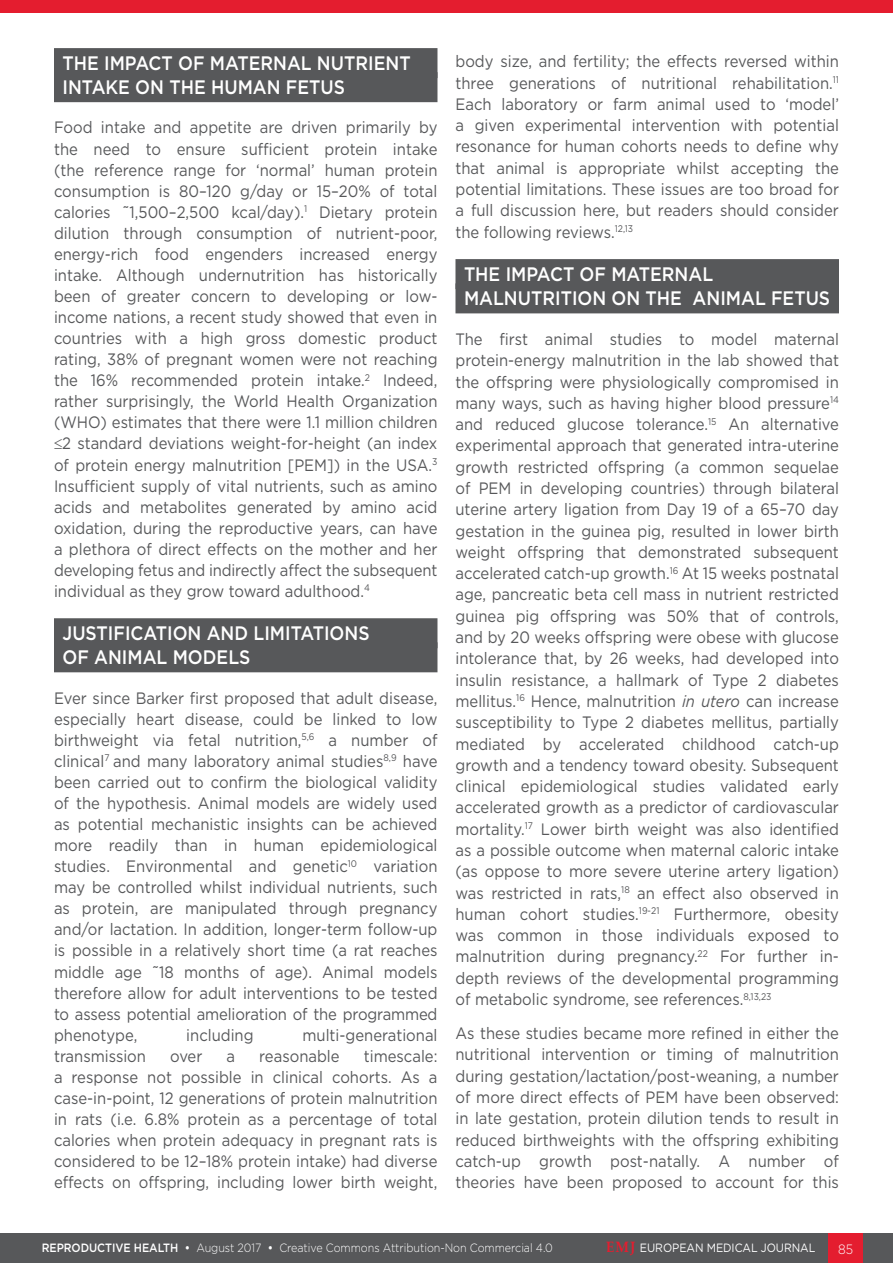
<style>
.page{position:relative;width:893px;height:1263px;background:#fff}
.page>*{position:absolute;margin:0;border:0;box-sizing:border-box;transform-origin:0 0}
._8__Heading_1{font:500 19.5px "Gotham";color:#fff;scale:.9 1}
._11__Main_text{font:16.5px/21.3px "Gotham";color:#57585a;text-align:justify;scale:.9 1}
.t1{font:300 13.5px "Gotham";color:#fff;scale:.9 1}
.t2{font:300 12px "Gotham";letter-spacing:-.005em;color:#fff;scale:.9 1}
.t3{font:12px "Gotham";letter-spacing:-.005em;color:#fff;scale:.9 1}
.s1{font-style:italic}
.s2{font-weight:500}
.s3{font-family:"Palatino Linotype";font-weight:700;font-size:15px;color:#e41d2f}
</style>
<div class="page">
<div style="left:0;top:1233px;width:893px;height:30px;background:#57585a"></div>
<div style="left:829px;top:1233px;width:34px;height:30px;background:#e41d2f"></div>
<div style="left:0;top:0;width:893px;height:12px;background:#e41d2f"></div>
<div style="left:54px;top:48px;width:383px;height:30px;background:#57585a"></div>
<div style="left:54px;top:72px;width:383px;height:30px;background:#57585a"></div>
<div style="left:54px;top:618px;width:383px;height:30px;background:#57585a"></div>
<div style="left:54px;top:642px;width:383px;height:30px;background:#57585a"></div>
<div style="left:455px;top:259px;width:384px;height:30px;background:#57585a"></div>
<div style="left:455px;top:283px;width:384px;height:30px;background:#57585a"></div>
<p class="_8__Heading_1" style="left:63px;top:50px;width:388px">THE IMPACT OF MATERNAL NUTRIENT</p>
<p class="_8__Heading_1" style="left:63px;top:74px;width:315px">INTAKE ON THE HUMAN FETUS</p>
<p class="_11__Main_text" style="left:54px;top:117px;width:428px">Food intake and appetite are driven primarily by the need to ensure sufficient protein intake (the reference range for ‘normal’ human protein consumption is 80–120 g/day or 15–20% of total calories ~1,500–2,500 kcal/day).<sup>1</sup> Dietary protein dilution through consumption of nutrient-poor, energy-rich food engenders increased energy intake. Although undernutrition has historically been of greater concern to developing or low&shy;income nations, a recent study showed that even in countries with a high gross domestic product rating, 38% of pregnant women were not reaching the 16% recommended protein intake.<sup>2</sup> Indeed, rather surprisingly, the World Health Organization (WHO) estimates that there were 1.1 million children ≤2 standard deviations weight-for-height (an index of protein energy malnutrition [PEM]) in the USA.<sup>3<br></sup>Insufficient supply of vital nutrients, such as amino acids and metabolites generated by amino acid oxidation, during the reproductive years, can have a plethora of direct effects on the mother and her developing fetus and indirectly affect the subsequent individual as they grow toward adulthood.<sup>4</sup></p>
<p class="_8__Heading_1" style="left:63px;top:620px;width:343px">JUSTIFICATION AND LIMITATIONS</p>
<p class="_8__Heading_1" style="left:63px;top:644px;width:210px">OF ANIMAL MODELS</p>
<p class="_11__Main_text" style="left:54px;top:687px;width:428px">Ever since Barker first proposed that adult disease, especially heart disease, could be linked to low birthweight via fetal nutrition,<sup>5,6</sup> a number of clinical<sup>7</sup> and many laboratory animal studies<sup>8,9</sup> have been carried out to confirm the biological validity of the hypothesis. Animal models are widely used as potential mechanistic insights can be achieved more readily than in human epidemiological studies. Environmental and genetic<sup>10</sup> variation may be controlled whilst individual nutrients, such as protein, are manipulated through pregnancy and/or lactation. In addition, longer-term follow-up is possible in a relatively short time (a rat reaches middle age ~18 months of age). Animal models therefore allow for adult interventions to be tested to assess potential amelioration of the programmed phenotype,</p>
<p class="_11__Main_text" style="left:186px;top:1024px;width:76px">including</p>
<p class="_11__Main_text" style="left:302px;top:1024px;width:152px">multi-generational</p>
<p class="_11__Main_text" style="left:54px;top:1045px;width:104px">transmission</p>
<p class="_11__Main_text" style="left:170px;top:1045px;width:37px">over</p>
<p class="_11__Main_text" style="left:227px;top:1045px;width:11px">a</p>
<p class="_11__Main_text" style="left:259px;top:1045px;width:91px">reasonable</p>
<p class="_11__Main_text" style="left:54px;top:1045px;width:428px;text-indent:310px">timescale: a response not possible in clinical cohorts. As a case-in-point, 12 generations of protein malnutrition in rats (i.e. 6.8% protein as a percentage of total calories when protein adequacy in pregnant rats is considered to be 12–18% protein intake) had diverse effects on offspring, including lower birth weight,</p>
<p class="_11__Main_text" style="left:455px;top:50px;width:428px">body size, and fertility; the effects reversed within three generations of nutritional rehabilitation.<sup>11<br></sup>Each laboratory or farm animal used to ‘model’ a given experimental intervention with potential resonance for human cohorts needs to define why that animal is appropriate whilst accepting the potential limitations. These issues are too broad for a full discussion here, but readers should consider the following reviews.<sup>12,13</sup></p>
<p class="_8__Heading_1" style="left:464px;top:261px;width:278px">THE IMPACT OF MATERNAL</p>
<p class="_8__Heading_1" style="left:464px;top:285px;width:408px">MALNUTRITION ON THE ANIMAL FETUS</p>
<p class="_11__Main_text" style="left:455px;top:328px;width:428px">The first animal studies to model maternal protein-energy malnutrition in the lab showed that the offspring were physiologically compromised in many ways, such as having higher blood pressure<sup>14 </sup>and reduced glucose tolerance.<sup>15</sup> An alternative experimental approach that generated intra-uterine growth restricted offspring (a common sequelae of PEM in developing countries) through bilateral uterine artery ligation from Day 19 of a 65–70 day gestation in the guinea pig, resulted in lower birth weight offspring that demonstrated subsequent accelerated catch-up growth.<sup>16</sup> At 15 weeks postnatal age, pancreatic beta cell mass in nutrient restricted guinea pig offspring was 50% that of controls, and by 20 weeks offspring were obese with glucose intolerance that, by 26 weeks, had developed into insulin resistance, a hallmark of Type 2 diabetes mellitus.<sup>16</sup> Hence, malnutrition <span class="s1">in utero</span> can increase susceptibility to Type 2 diabetes mellitus, partially mediated by accelerated childhood catch-up growth and a tendency toward obesity. Subsequent clinical epidemiological studies validated early accelerated growth as a predictor of cardiovascular mortality.<sup>17</sup> Lower birth weight was also identified as a possible outcome when maternal caloric intake (as oppose to more severe uterine artery ligation) was restricted in rats,<sup>18</sup> an effect also observed in human cohort studies.<sup>19-21</sup> Furthermore, obesity was common in those individuals exposed to malnutrition during pregnancy.<sup>22</sup> For further in&shy;depth reviews of the developmental programming of metabolic syndrome, see references.<sup>8,13,23</sup></p>
<p class="_11__Main_text" style="left:455px;top:1022px;width:428px">As these studies became more refined in either the nutritional intervention or timing of malnutrition during gestation/lactation/post-weaning, a number of more direct effects of PEM have been observed: in late gestation, protein dilution tends to result in reduced birthweights with the offspring exhibiting catch-up growth post-natally. A number of theories have been proposed to account for this</p>
<p class="t2" style="left:42px;top:1240px;width:569px"><span class="s2">REPRODUCTIVE HEALTH •</span> August 2017 <span class="s2">•</span> Creative Commons Attribution-Non Commercial 4.0</p>
<p class="t3" style="left:606px;top:1240px;width:234px"><span class="s3">EMJ</span> EUROPEAN MEDICAL JOURNAL</p>
<p class="t1" style="left:838px;top:1240px;width:18px">85</p>
</div>
